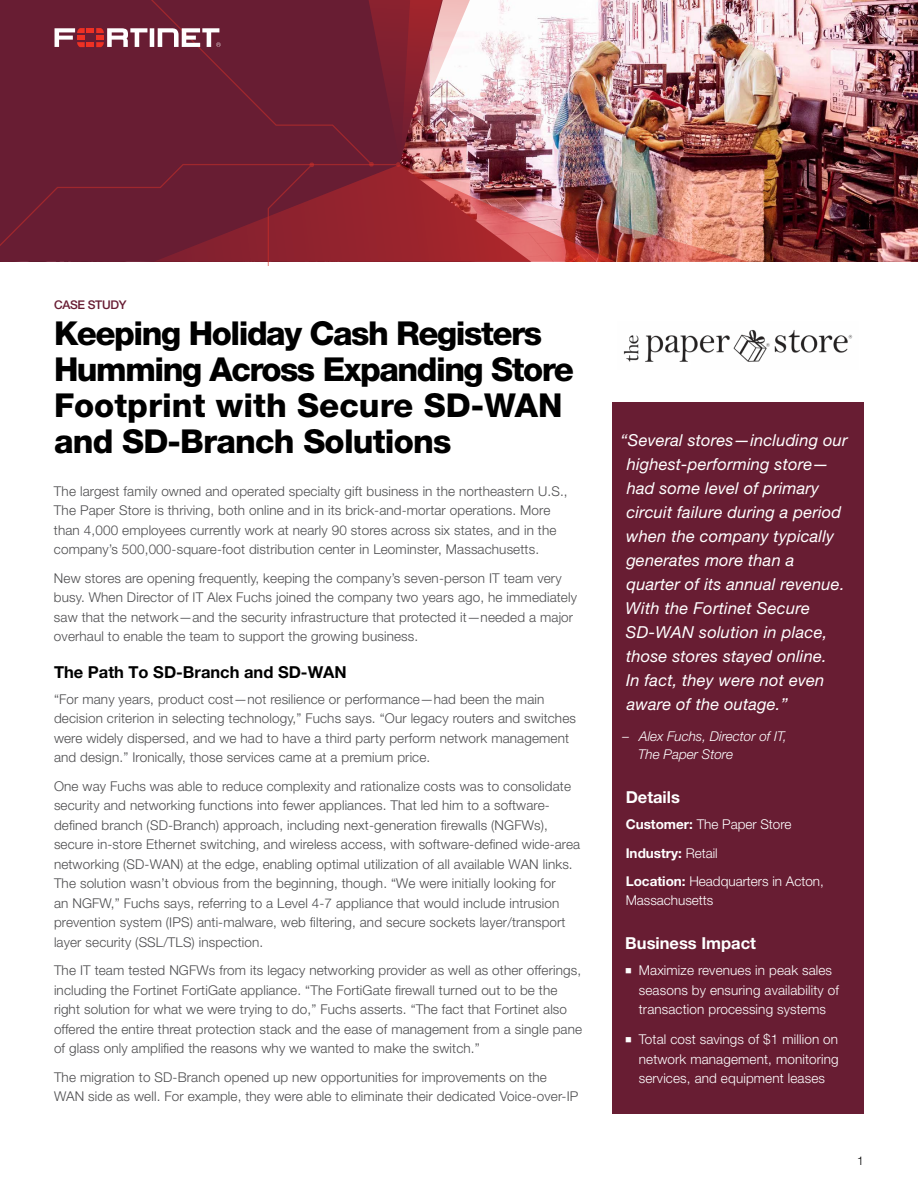
<style>
.page{position:relative;width:918px;height:1188px;background:#fff}
.page>*{position:absolute;margin:0;border:0;box-sizing:border-box;transform-origin:0 0}
.t1{font:800 33px/36px "Helvetica Neue LT Pro";letter-spacing:-.045em;color:#000}
.t2{font:italic 16.5px/24px "Helvetica Neue LT Pro";letter-spacing:.01em;color:#fff}
.t3{font:700 16.5px "Helvetica Neue LT Pro";color:#000}
.t4{font:700 16.5px "Helvetica Neue LT Pro";color:#fff}
.t5{font:300 13.5px/19.5px "Helvetica Neue LT Pro";letter-spacing:.01em;color:#4d4d4f}
.t6{font:300 13.5px/19.5px "Helvetica Neue LT Pro";letter-spacing:.01em;color:#fff}
.t7{font:italic 300 13.5px/18px "Helvetica Neue LT Pro";color:#fff}
.t8{font:500 12px "Helvetica Neue LT Pro";letter-spacing:-.025em;color:#681d33}
.t9{font:300 12px "Helvetica Neue LT Pro";color:#000}
.s1{font-weight:700}
</style>
<div class="page">
<img style="left:749px;top:0;width:169px;height:262px">
<img style="left:0;top:0;width:749px;height:265px">
<hr style="left:242px;top:9px;width:2px;height:54px;background:#000">
<div style="left:612px;top:402px;width:252px;height:712px;background:#681d33"></div>
<img style="left:623px;top:329px;width:230px;height:33px">
<p class="t8" style="left:54px;top:297px;width:74px">CASE STUDY</p>
<h1 class="t1" style="left:54px;top:315px;width:521px">Keeping Holiday Cash Registers<br>Humming Across Expanding Store<br>Footprint with Secure SD-WAN and SD-Branch Solutions</h1>
<p class="t5" style="left:54px;top:481px;width:515px">The largest family owned and operated specialty gift business in the northeastern U.S., The Paper Store is thriving, both online and in its brick-and-mortar operations. More than 4,000 employees currently work at nearly 90 stores across six states, and in the company’s 500,000-square-foot distribution center in Leominster, Massachusetts.</p>
<p class="t5" style="left:54px;top:568px;width:524px">New stores are opening frequently, keeping the company’s seven-person IT team very busy. When Director of IT Alex Fuchs joined the company two years ago, he immediately saw that the network—and the security infrastructure that protected it—needed a major overhaul to enable the team to support the growing business.</p>
<p class="t3" style="left:54px;top:662px;width:294px">The Path To SD-Branch and SD-WAN</p>
<p class="t5" style="left:54px;top:689px;width:524px">“For many years, product cost—not resilience or performance—had been the main decision criterion in selecting technology,” Fuchs says. “Our legacy routers and switches were widely dispersed, and we had to have a third party perform network management and design.” Ironically, those services came at a premium price.</p>
<p class="t5" style="left:54px;top:776px;width:528px">One way Fuchs was able to reduce complexity and rationalize costs was to consolidate security and networking functions into fewer appliances. That led him to a software&shy;defined branch (SD-Branch) approach, including next-generation firewalls (NGFWs), secure in-store Ethernet switching, and wireless access, with software-defined wide-area networking (SD-WAN) at the edge, enabling optimal utilization of all available WAN links.<br>The solution wasn’t obvious from the beginning, though. “We were initially looking for<br>an NGFW,” Fuchs says, referring to a Level 4-7 appliance that would include intrusion prevention system (IPS) anti-malware, web filtering, and secure sockets layer/transport layer security (SSL/TLS) inspection.</p>
<p class="t5" style="left:54px;top:960px;width:530px">The IT team tested NGFWs from its legacy networking provider as well as other offerings, including the Fortinet FortiGate appliance. “The FortiGate firewall turned out to be the right solution for what we were trying to do,” Fuchs asserts. “The fact that Fortinet also offered the entire threat protection stack and the ease of management from a single pane of glass only amplified the reasons why we wanted to make the switch.”</p>
<p class="t5" style="left:54px;top:1067px;width:526px">The migration to SD-Branch opened up new opportunities for improvements on the<br>WAN side as well. For example, they were able to eliminate their dedicated Voice-over-IP</p>
<p class="t2" style="left:626px;top:428px;width:224px;text-indent:-5px">“Several stores—including our highest-performing store— had some level of primary circuit failure during a period when the company typically generates more than a quarter of its annual revenue.<br>With the Fortinet Secure<br>SD-WAN solution in place, those stores stayed online.<br>In fact, they were not even aware of the outage.”</p>
<p class="t7" style="left:638px;top:727px;width:150px;text-indent:-16px">– Alex Fuchs, Director of IT,<br>The Paper Store</p>
<p class="t4" style="left:626px;top:787px;width:56px">Details</p>
<p class="t6" style="left:626px;top:810px;width:200px;line-height:28.3px"><span class="s1">Customer:</span> The Paper Store<br><span class="s1">Industry:</span> Retail<br><span class="s1">Location:</span> Headquarters in Acton,</p>
<p class="t6" style="left:626px;top:891px;width:89px">Massachusetts</p>
<p class="t4" style="left:625px;top:933px;width:132px">Business Impact</p>
<p class="t6" style="left:639px;top:960px;width:202px;text-indent:-14px">■ Maximize revenues in peak sales seasons by ensuring availability of transaction processing systems</p>
<p class="t6" style="left:639px;top:1029px;width:201px;text-align:justify;text-indent:-14px">■ Total cost savings of $1 million on network management, monitoring services, and equipment leases</p>
<p class="t9" style="left:857px;top:1154px;width:8px">1</p>
</div>
